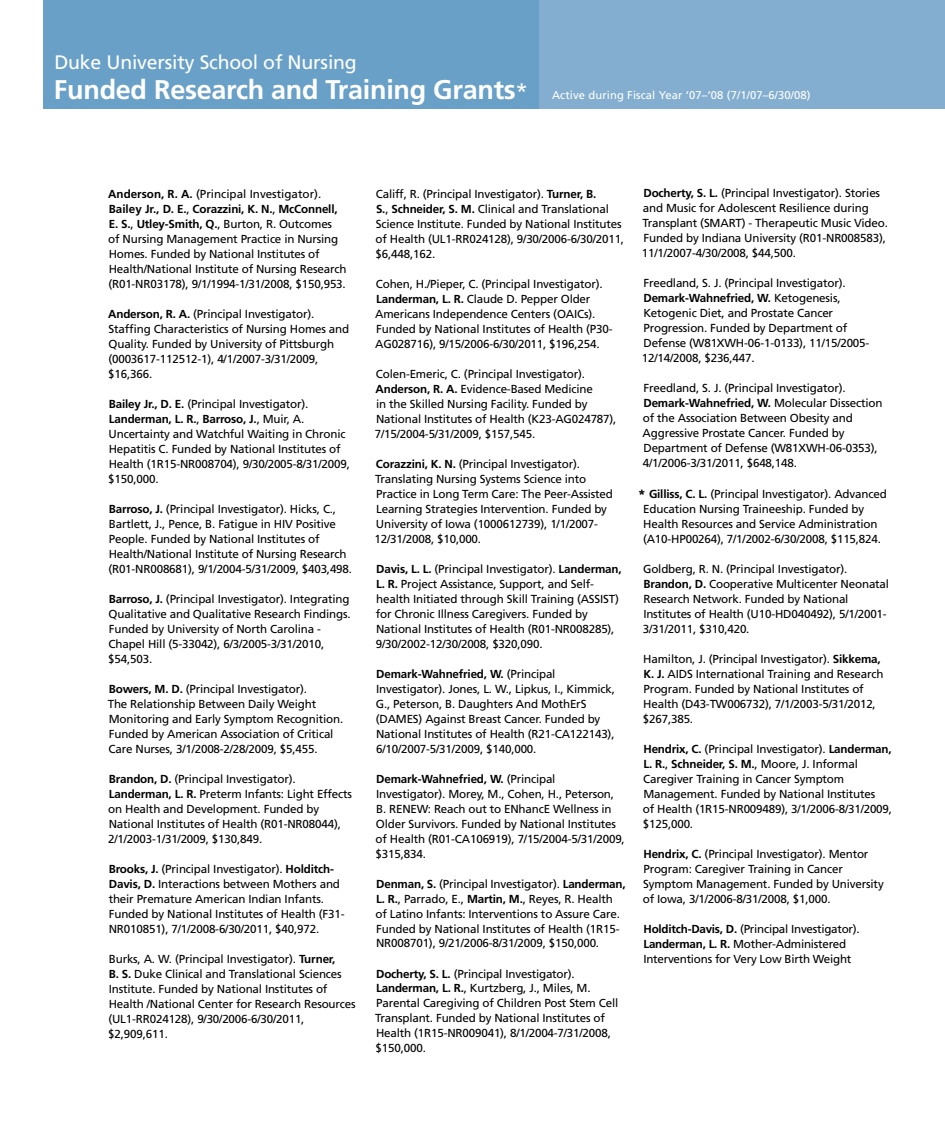
<style>
.page{position:relative;width:945px;height:1134px;background:#fff}
.page>*{position:absolute;margin:0;border:0;box-sizing:border-box;transform-origin:0 0}
.t1{font:19.5px "Frutiger";letter-spacing:-.01em;color:#fff}
.t2{font:11.7px/15px "Frutiger";letter-spacing:-.015em;color:#000}
.t3{font:11.25px "Frutiger";letter-spacing:.01em;color:#fff}
.s1{font-weight:700;font-size:27px}
.s2{font-size:22.5px}
.s3{font-weight:700}
.s4{font-weight:700;font-size:13.5px}
</style>
<div class="page">
<div style="left:43px;top:0;width:902px;height:108px;background:#84aed0"></div>
<div style="left:43px;top:0;width:496px;height:108px;background:#69a0c8"></div>
<h1 class="t1" style="left:54px;top:50px;width:304px">Duke University School of Nursing</h1>
<p class="t3" style="left:54px;top:88px;width:758px"><span class="s1">Funded Research and Training Grants</span><span class="s2">*</span> Active during Fiscal Year ‘07–’08 (7/1/07–6/30/08)</p>
<p class="t2" style="left:108px;top:186px;width:240px"><span class="s3">Anderson, R. A.</span> (Principal Investigator).<br><span class="s3">Bailey Jr., D. E.</span>, <span class="s3">Corazzini, K. N.</span>, <span class="s3">McConnell, E. S.</span>, <span class="s3">Utley-Smith, Q.</span>, Burton, R. Outcomes<br>of Nursing Management Practice in Nursing Homes. Funded by National Institutes of Health/National Institute of Nursing Research (R01-NR03178), 9/1/1994-1/31/2008, $150,953.</p>
<p class="t2" style="left:108px;top:306px;width:242px"><span class="s3">Anderson, R. A.</span> (Principal Investigator).<br>Staffing Characteristics of Nursing Homes and Quality. Funded by University of Pittsburgh (0003617-112512-1), 4/1/2007-3/31/2009, $16,366.</p>
<p class="t2" style="left:108px;top:396px;width:243px"><span class="s3">Bailey Jr., D. E.</span> (Principal Investigator).<br><span class="s3">Landerman, L. R.</span>, <span class="s3">Barroso, J.</span>, Muir, A.<br>Uncertainty and Watchful Waiting in Chronic Hepatitis C. Funded by National Institutes of Health (1R15-NR008704), 9/30/2005-8/31/2009, $150,000.</p>
<p class="t2" style="left:108px;top:501px;width:245px"><span class="s3">Barroso, J.</span> (Principal Investigator). Hicks, C., Bartlett, J., Pence, B. Fatigue in HIV Positive People. Funded by National Institutes of Health/National Institute of Nursing Research (R01-NR008681), 9/1/2004-5/31/2009, $403,498.</p>
<p class="t2" style="left:108px;top:591px;width:244px"><span class="s3">Barroso, J.</span> (Principal Investigator). Integrating Qualitative and Qualitative Research Findings.<br>Funded by University of North Carolina - Chapel Hill (5-33042), 6/3/2005-3/31/2010, $54,503.</p>
<p class="t2" style="left:108px;top:681px;width:237px"><span class="s3">Bowers, M. D.</span> (Principal Investigator).<br>The Relationship Between Daily Weight Monitoring and Early Symptom Recognition.<br>Funded by American Association of Critical Care Nurses, 3/1/2008-2/28/2009, $5,455.</p>
<p class="t2" style="left:108px;top:771px;width:245px"><span class="s3">Brandon, D.</span> (Principal Investigator).<br><span class="s3">Landerman, L. R.</span> Preterm Infants: Light Effects on Health and Development. Funded by National Institutes of Health (R01-NR08044), 2/1/2003-1/31/2009, $130,849.</p>
<p class="t2" style="left:109px;top:861px;width:238px"><span class="s3">Brooks, J.</span> (Principal Investigator). <span class="s3">Holditch-Davis, D.</span> Interactions between Mothers and their Premature American Indian Infants.<br>Funded by National Institutes of Health (F31- NR010851), 7/1/2008-6/30/2011, $40,972.</p>
<p class="t2" style="left:108px;top:951px;width:249px">Burks, A. W. (Principal Investigator). <span class="s3">Turner,<br>B. S.</span> Duke Clinical and Translational Sciences Institute. Funded by National Institutes of Health /National Center for Research Resources (UL1-RR024128), 9/30/2006-6/30/2011, $2,909,611.</p>
<p class="t2" style="left:376px;top:186px;width:250px">Califf, R. (Principal Investigator). <span class="s3">Turner, B.<br>S.</span>, <span class="s3">Schneider, S. M.</span> Clinical and Translational Science Institute. Funded by National Institutes of Health (UL1-RR024128), 9/30/2006-6/30/2011, $6,448,162.</p>
<p class="t2" style="left:375px;top:276px;width:239px">Cohen, H./Pieper, C. (Principal Investigator).<br><span class="s3">Landerman, L. R.</span> Claude D. Pepper Older Americans Independence Centers (OAICs).<br>Funded by National Institutes of Health (P30- AG028716), 9/15/2006-6/30/2011, $196,254.</p>
<p class="t2" style="left:375px;top:366px;width:243px">Colen-Emeric, C. (Principal Investigator).<br><span class="s3">Anderson, R. A.</span> Evidence-Based Medicine<br>in the Skilled Nursing Facility. Funded by National Institutes of Health (K23-AG024787), 7/15/2004-5/31/2009, $157,545.</p>
<p class="t2" style="left:375px;top:456px;width:240px"><span class="s3">Corazzini, K. N.</span> (Principal Investigator).<br>Translating Nursing Systems Science into Practice in Long Term Care: The Peer-Assisted Learning Strategies Intervention. Funded by University of Iowa (1000612739), 1/1/2007- 12/31/2008, $10,000.</p>
<p class="t2" style="left:376px;top:561px;width:247px"><span class="s3">Davis, L. L.</span> (Principal Investigator). <span class="s3">Landerman, L. R.</span> Project Assistance, Support, and Self&shy;health Initiated through Skill Training (ASSIST) for Chronic Illness Caregivers. Funded by National Institutes of Health (R01-NR008285), 9/30/2002-12/30/2008, $320,090.</p>
<p class="t2" style="left:376px;top:666px;width:241px"><span class="s3">Demark-Wahnefried, W.</span> (Principal Investigator). Jones, L. W., Lipkus, I., Kimmick, G., Peterson, B. Daughters And MothErS (DAMES) Against Breast Cancer. Funded by National Institutes of Health (R21-CA122143), 6/10/2007-5/31/2009, $140,000.</p>
<p class="t2" style="left:376px;top:771px;width:251px"><span class="s3">Demark-Wahnefried, W.</span> (Principal Investigator). Morey, M., Cohen, H., Peterson, B. RENEW: Reach out to ENhancE Wellness in Older Survivors. Funded by National Institutes of Health (R01-CA106919), 7/15/2004-5/31/2009, $315,834.</p>
<p class="t2" style="left:376px;top:876px;width:252px"><span class="s3">Denman, S.</span> (Principal Investigator). <span class="s3">Landerman, L. R.</span>, Parrado, E., <span class="s3">Martin, M.</span>, Reyes, R. Health of Latino Infants: Interventions to Assure Care.<br>Funded by National Institutes of Health (1R15- NR008701), 9/21/2006-8/31/2009, $150,000.</p>
<p class="t2" style="left:375px;top:966px;width:245px"><span class="s3">Docherty, S. L.</span> (Principal Investigator).<br><span class="s3">Landerman, L. R.</span>, Kurtzberg, J., Miles, M.<br>Parental Caregiving of Children Post Stem Cell Transplant. Funded by National Institutes of Health (1R15-NR009041), 8/1/2004-7/31/2008, $150,000.</p>
<p class="t2" style="left:642px;top:186px;width:248px"><span class="s3">Docherty, S. L.</span> (Principal Investigator). Stories and Music for Adolescent Resilience during Transplant (SMART) - Therapeutic Music Video.<br>Funded by Indiana University (R01-NR008583), 11/1/2007-4/30/2008, $44,500.</p>
<p class="t2" style="left:642px;top:276px;width:229px">Freedland, S. J. (Principal Investigator).<br><span class="s3">Demark-Wahnefried, W.</span> Ketogenesis, Ketogenic Diet, and Prostate Cancer Progression. Funded by Department of Defense (W81XWH-06-1-0133), 11/15/2005- 12/14/2008, $236,447.</p>
<p class="t2" style="left:643px;top:381px;width:241px">Freedland, S. J. (Principal Investigator).<br><span class="s3">Demark-Wahnefried, W.</span> Molecular Dissection of the Association Between Obesity and Aggressive Prostate Cancer. Funded by Department of Defense (W81XWH-06-0353), 4/1/2006-3/31/2011, $648,148.</p>
<p class="t2" style="left:643px;top:486px;width:245px;text-indent:-5px"><span class="s4">*</span> <span class="s3">Gilliss, C. L.</span> (Principal Investigator). Advanced Education Nursing Traineeship. Funded by Health Resources and Service Administration (A10-HP00264), 7/1/2002-6/30/2008, $115,824.</p>
<p class="t2" style="left:643px;top:561px;width:248px">Goldberg, R. N. (Principal Investigator).<br><span class="s3">Brandon, D.</span> Cooperative Multicenter Neonatal Research Network. Funded by National Institutes of Health (U10-HD040492), 5/1/2001- 3/31/2011, $310,420.</p>
<p class="t2" style="left:643px;top:651px;width:242px">Hamilton, J. (Principal Investigator). <span class="s3">Sikkema, K. J.</span> AIDS International Training and Research Program. Funded by National Institutes of Health (D43-TW006732), 7/1/2003-5/31/2012, $267,385.</p>
<p class="t2" style="left:643px;top:741px;width:251px"><span class="s3">Hendrix, C.</span> (Principal Investigator). <span class="s3">Landerman, L. R.</span>, <span class="s3">Schneider, S. M.</span>, Moore, J. Informal Caregiver Training in Cancer Symptom Management. Funded by National Institutes<br>of Health (1R15-NR009489), 3/1/2006-8/31/2009, $125,000.</p>
<p class="t2" style="left:643px;top:846px;width:242px"><span class="s3">Hendrix, C.</span> (Principal Investigator). Mentor Program: Caregiver Training in Cancer Symptom Management. Funded by University of Iowa, 3/1/2006-8/31/2008, $1,000.</p>
<p class="t2" style="left:643px;top:921px;width:218px"><span class="s3">Holditch-Davis, D.</span> (Principal Investigator).<br><span class="s3">Landerman, L. R.</span> Mother-Administered<br>Interventions for Very Low Birth Weight</p>
</div>
